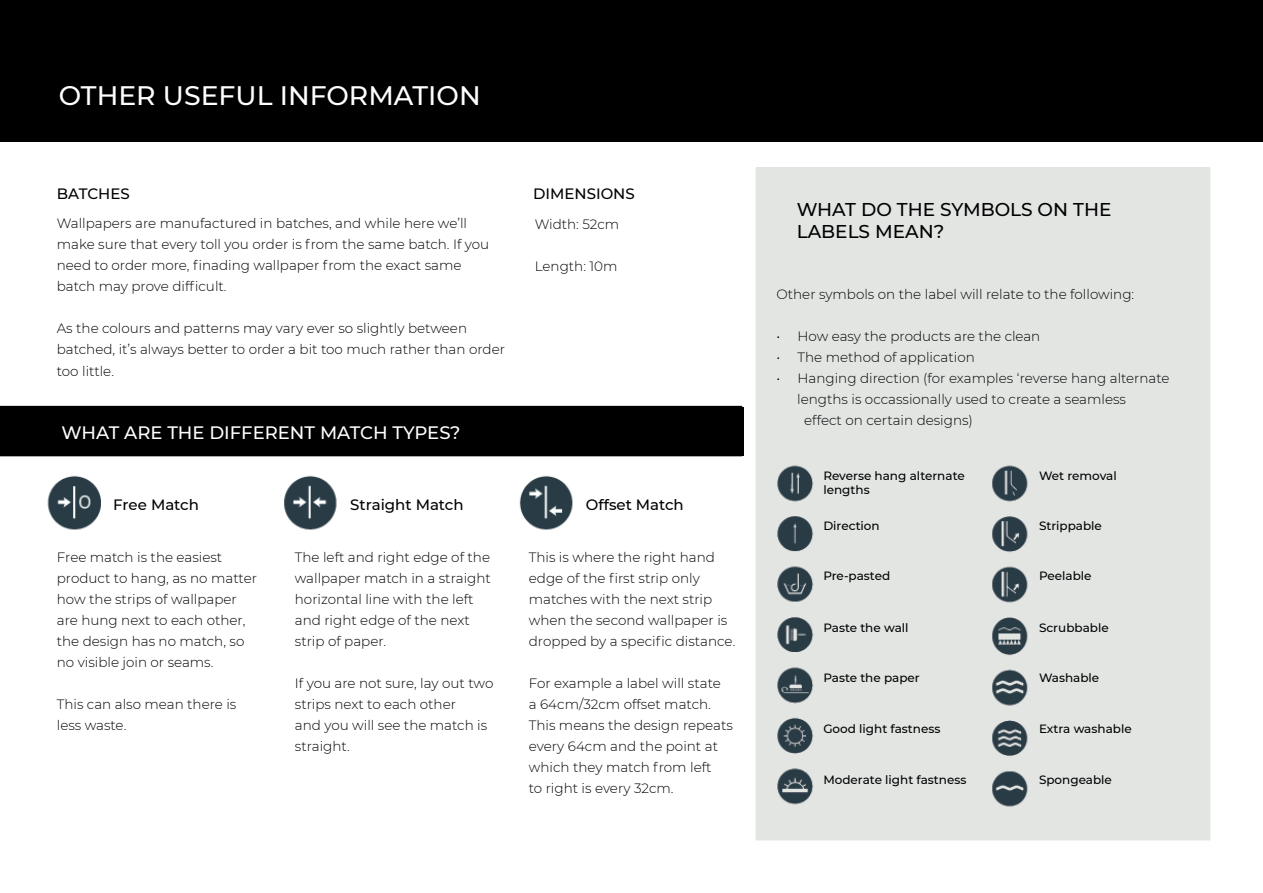
<style>
.page{position:relative;width:1263px;height:893px;background:#fff}
.page>*{position:absolute;margin:0;border:0;box-sizing:border-box;transform-origin:0 0}
.t1{font:500 26.7px "Montserrat";color:#fff}
.t2{font:500 18.45px/22.2px "Montserrat";color:#000001}
.t3{font:500 18px "Montserrat";color:#fff}
.t4{font:500 15px "Montserrat";color:#000001}
.t5{font:300 13.5px/21px "Montserrat";color:#000001}
.t6{font:500 12px/14.4px "Montserrat";color:#000001}
</style>
<div class="page">
<img style="left:0;top:141px;width:1263px;height:700px">
<div style="left:109px;top:485px;width:122px;height:45px;background:#fff"></div>
<div style="left:48px;top:542px;width:695px;height:306px;background:#fff"></div>
<div style="left:344px;top:485px;width:146px;height:45px;background:#fff"></div>
<div style="left:578px;top:485px;width:146px;height:45px;background:#fff"></div>
<div style="left:756px;top:168px;width:453px;height:287px;background:#e3e5e3"></div>
<div style="left:1032px;top:462px;width:177px;height:360px;background:#e3e5e3"></div>
<div style="left:819px;top:462px;width:164px;height:360px;background:#e3e5e3"></div>
<div style="left:0;top:158px;width:743px;height:226px;background:#fff"></div>
<div style="left:0;top:0;width:1263px;height:141px;background:#000001"></div>
<div style="left:0;top:407px;width:743px;height:48px;background:#000001"></div>
<h1 class="t1" style="left:59px;top:77px;width:423px">OTHER USEFUL INFORMATION</h1>
<p class="t4" style="left:57px;top:183px;width:74px">BATCHES</p>
<p class="t5" style="left:57px;top:213px;width:434px">Wallpapers are manufactured in batches, and while here we’ll make sure that every toll you order is from the same batch. If you need to order more, finading wallpaper from the exact same batch may prove difficult.</p>
<p class="t5" style="left:57px;top:318px;width:450px">As the colours and patterns may vary ever so slightly between batched, it’s always better to order a bit too much rather than order too little.</p>
<h3 class="t3" style="left:62px;top:420px;width:400px">WHAT ARE THE DIFFERENT MATCH TYPES?</h3>
<p class="t4" style="left:533px;top:183px;width:103px">DIMENSIONS</p>
<p class="t5" style="left:535px;top:213px;width:86px">Width: 52cm</p>
<p class="t5" style="left:535px;top:255px;width:84px">Length: 10m</p>
<p class="t4" style="left:113px;top:494px;width:87px">Free Match</p>
<p class="t4" style="left:350px;top:494px;width:115px">Straight Match</p>
<p class="t4" style="left:586px;top:494px;width:100px">Offset Match</p>
<p class="t5" style="left:57px;top:546px;width:202px">Free match is the easiest product to hang, as no matter how the strips of wallpaper are hung next to each other, the design has no match, so no visible join or seams.</p>
<p class="t5" style="left:57px;top:693px;width:181px">This can also mean there is less waste.</p>
<p class="t5" style="left:295px;top:546px;width:198px">The left and right edge of the wallpaper match in a straight horizontal line with the left and right edge of the next strip of paper.</p>
<p class="t5" style="left:295px;top:672px;width:200px">If you are not sure, lay out two strips next to each other<br>and you will see the match is straight.</p>
<p class="t5" style="left:529px;top:546px;width:208px">This is where the right hand edge of the first strip only matches with the next strip when the second wallpaper is dropped by a specific distance.</p>
<p class="t5" style="left:529px;top:672px;width:206px">For example a label will state<br>a 64cm/32cm offset match.<br>This means the design repeats every 64cm and the point at which they match from left<br>to right is every 32cm.</p>
<h2 class="t2" style="left:797px;top:197px;width:316px">WHAT DO THE SYMBOLS ON THE<br>LABELS MEAN?</h2>
<p class="t5" style="left:776px;top:284px;width:359px">Other symbols on the label will relate to the following:</p>
<p class="t5" style="left:776px;top:326px;width:265px">• How easy the products are the clean</p>
<p class="t5" style="left:776px;top:347px;width:200px">• The method of application</p>
<p class="t5" style="left:776px;top:368px;width:395px">• Hanging direction (for examples ‘reverse hang alternate</p>
<p class="t5" style="left:797px;top:389px;width:330px">lengths is occassionally used to create a seamless</p>
<p class="t5" style="left:804px;top:410px;width:170px">effect on certain designs)</p>
<p class="t6" style="left:823px;top:468px;width:143px">Reverse hang alternate lengths</p>
<p class="t6" style="left:1039px;top:468px;width:79px">Wet removal</p>
<p class="t6" style="left:823px;top:518px;width:58px">Direction</p>
<p class="t6" style="left:1039px;top:518px;width:64px">Strippable</p>
<p class="t6" style="left:823px;top:568px;width:68px">Pre-pasted</p>
<p class="t6" style="left:1039px;top:568px;width:54px">Peelable</p>
<p class="t6" style="left:823px;top:620px;width:87px">Paste the wall</p>
<p class="t6" style="left:1039px;top:620px;width:71px">Scrubbable</p>
<p class="t6" style="left:823px;top:670px;width:98px">Paste the paper</p>
<p class="t6" style="left:1039px;top:670px;width:62px">Washable</p>
<p class="t6" style="left:823px;top:721px;width:119px">Good light fastness</p>
<p class="t6" style="left:1039px;top:721px;width:94px">Extra washable</p>
<p class="t6" style="left:823px;top:772px;width:145px">Moderate light fastness</p>
<p class="t6" style="left:1039px;top:772px;width:74px">Spongeable</p>
</div>
